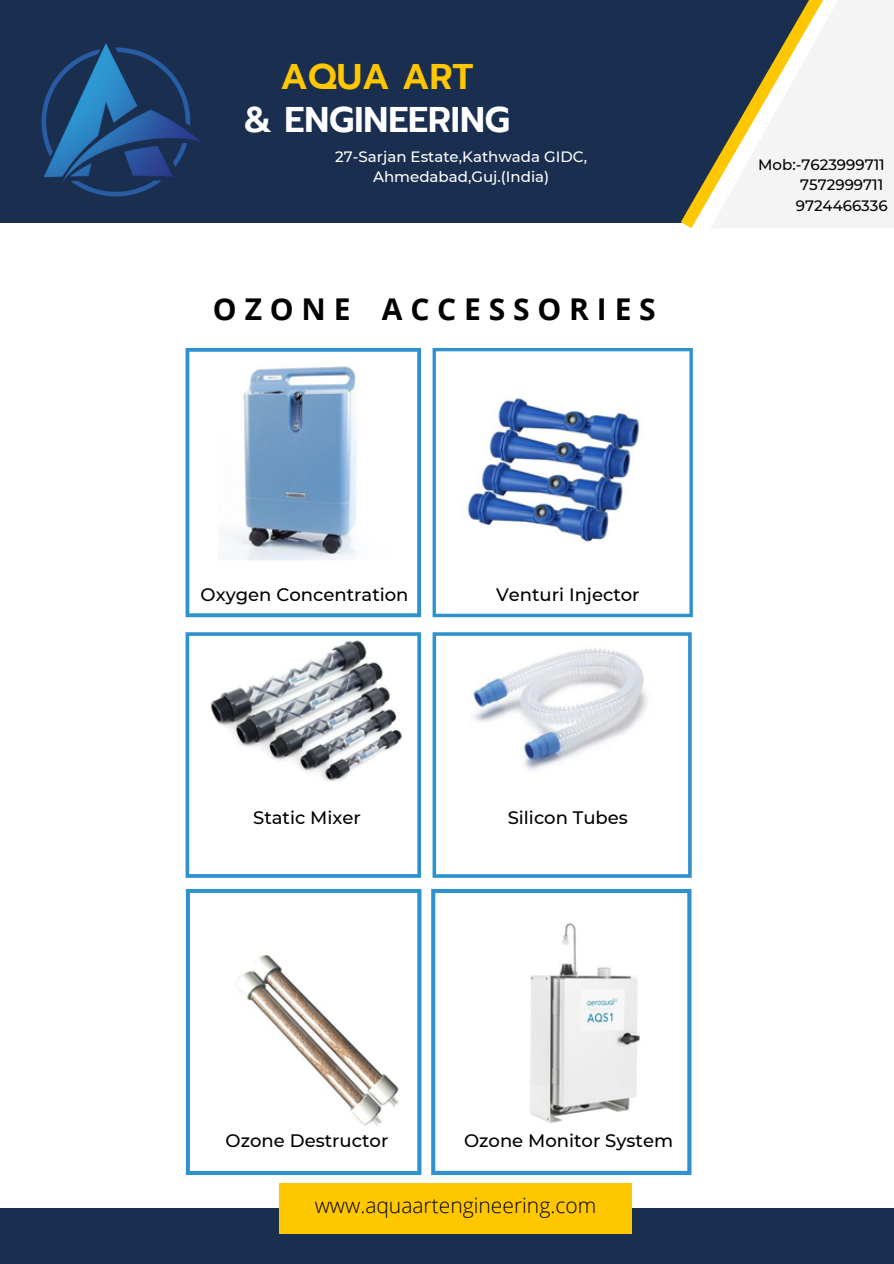
<style>
.page{position:relative;width:894px;height:1264px;background:#fff}
.page>*{position:absolute;margin:0;border:0;box-sizing:border-box;transform-origin:0 0}
.t1{font:600 35.55px "Prompt";color:#fff}
.t2{font:600 35.55px "Prompt";color:#ffc700}
.t3{font:700 30px "Open Sans";letter-spacing:.26em;color:#000}
.t4{font:300 21px "Open Sans";color:#000}
.t5{font:500 18px "Montserrat";color:#000}
.t6{font:500 15px "Montserrat";color:#fff}
.t7{font:500 15px "Montserrat";color:#000}
</style>
<div class="page">
<div style="left:0;top:0;width:691px;height:222px;background:#1a2e4f"></div>
<svg style="left:669px;top:0;width:224px;height:228px"></svg>
<img style="left:41px;top:43px;width:162px;height:154px">
<div style="left:0;top:1208px;width:893px;height:55px;background:#1a2e4f"></div>
<div style="left:279px;top:1182px;width:352px;height:51px;background:#ffc700"></div>
<img style="left:209px;top:364px;width:447px;height:765px">
<svg style="left:432px;top:348px;width:260px;height:269px"></svg>
<svg style="left:185px;top:348px;width:236px;height:269px"></svg>
<svg style="left:185px;top:632px;width:236px;height:245px"></svg>
<svg style="left:432px;top:632px;width:259px;height:245px"></svg>
<svg style="left:186px;top:889px;width:235px;height:285px"></svg>
<svg style="left:431px;top:889px;width:260px;height:285px"></svg>
<p class="t2" style="left:280px;top:50px;width:194px">AQUA ART</p>
<p class="t1" style="left:244px;top:93px;width:267px">&amp; ENGINEERING</p>
<p class="t6" style="left:335px;top:147px;width:253px">27-Sarjan Estate,Kathwada GIDC,</p>
<p class="t6" style="left:373px;top:167px;width:178px">Ahmedabad,Guj.(India)</p>
<p class="t3" style="left:213px;top:288px;width:444px">OZONE ACCESSORIES</p>
<p class="t7" style="left:758px;top:155px;width:128px">Mob:-7623999711</p>
<p class="t7" style="left:800px;top:176px;width:85px">7572999711</p>
<p class="t7" style="left:795px;top:196px;width:93px">9724466336</p>
<p class="t5" style="left:200px;top:583px;width:209px">Oxygen Concentration</p>
<p class="t5" style="left:496px;top:583px;width:145px">Venturi Injector</p>
<p class="t5" style="left:253px;top:807px;width:109px">Static Mixer</p>
<p class="t5" style="left:507px;top:807px;width:122px">Silicon Tubes</p>
<p class="t5" style="left:225px;top:1129px;width:164px">Ozone Destructor</p>
<p class="t5" style="left:464px;top:1129px;width:210px">Ozone Monitor System</p>
<p class="t4" style="left:314px;top:1190px;width:283px">www.aquaartengineering.com</p>
</div>
